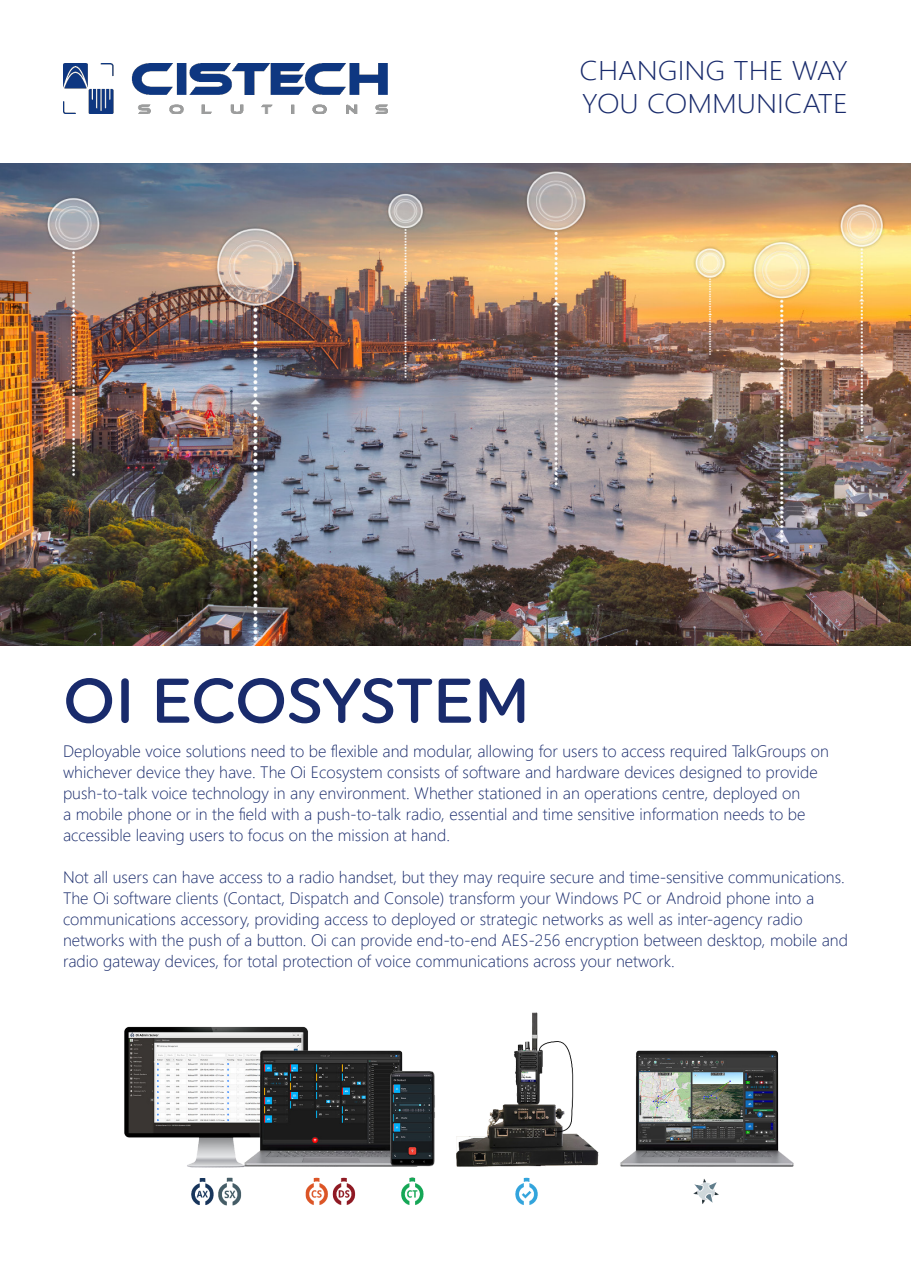
<style>
.page{position:relative;width:911px;height:1281px;background:#fff}
.page>*{position:absolute;margin:0;border:0;box-sizing:border-box;transform-origin:0 0}
.t1{font:500 63px "Uniform Rounded";letter-spacing:-.005em;color:#192b6c}
.t2{font:300 27px/33px "Segoe UI";color:#192b6c;scale:1.1 1}
.t3{font:300 16.5px/21px "Segoe UI";color:#192b6c}
</style>
<div class="page">
<img style="left:0;top:164px;width:911px;height:482px">
<img style="left:63px;top:63px;width:325px;height:51px">
<img style="left:124px;top:1012px;width:670px;height:194px">
<p class="t2" style="left:580px;top:51px;width:246px">CHANGING THE WAY<br>YOU COMMUNICATE</p>
<p class="t1" style="left:63px;top:663px;width:468px">OI ECOSYSTEM</p>
<p class="t3" style="left:63px;top:739px;width:767px">Deployable voice solutions need to be flexible and modular, allowing for users to access required TalkGroups on whichever device they have. The Oi Ecosystem consists of software and hardware devices designed to provide push-to-talk voice technology in any environment. Whether stationed in an operations centre, deployed on<br>a mobile phone or in the field with a push-to-talk radio, essential and time sensitive information needs to be accessible leaving users to focus on the mission at hand.</p>
<p class="t3" style="left:63px;top:865px;width:783px">Not all users can have access to a radio handset, but they may require secure and time-sensitive communications.</p>
<p class="t3" style="left:63px;top:886px;width:786px">The Oi software clients (Contact, Dispatch and Console) transform your Windows PC or Android phone into a communications accessory, providing access to deployed or strategic networks as well as inter-agency radio networks with the push of a button. Oi can provide end-to-end AES-256 encryption between desktop, mobile and radio gateway devices, for total protection of voice communications across your network.</p>
</div>
